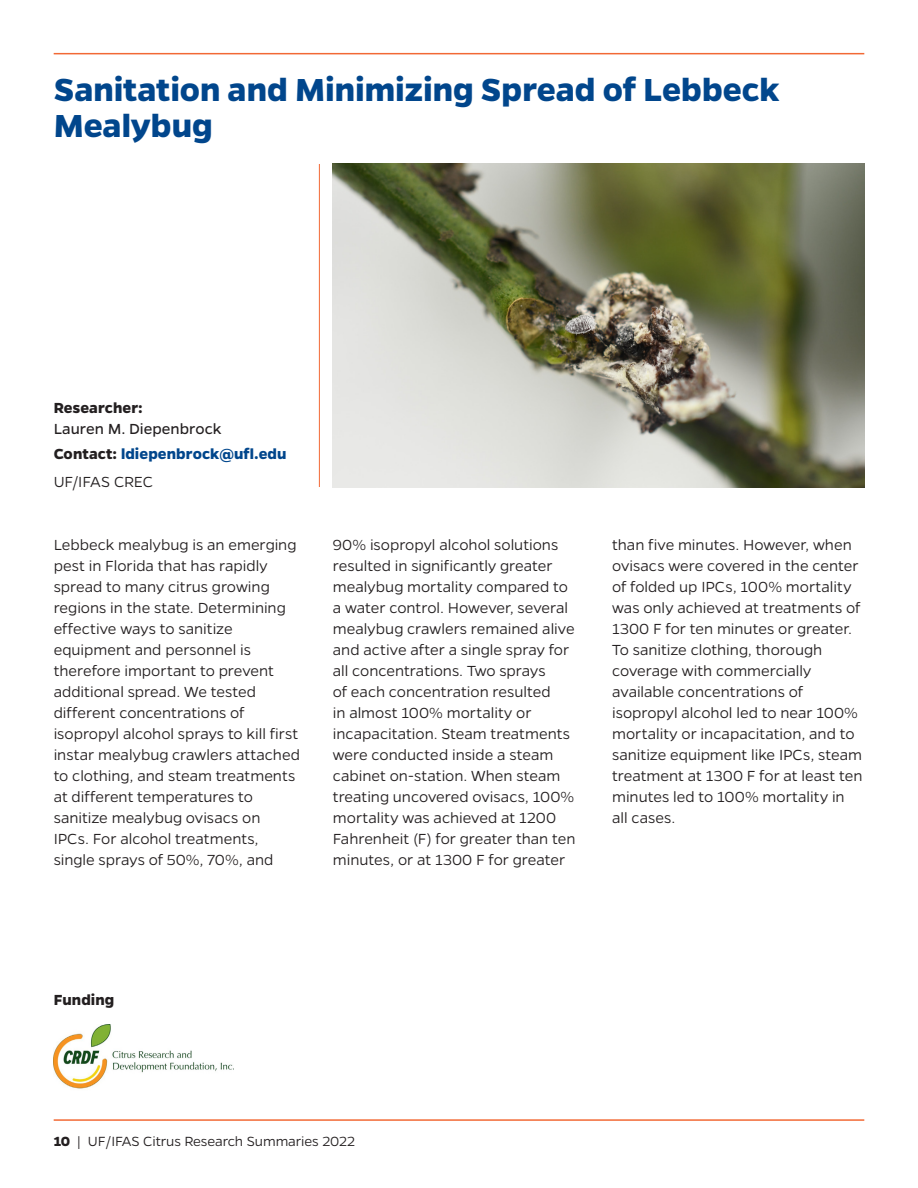
<style>
.page{position:relative;width:918px;height:1188px;background:#fff}
.page>*{position:absolute;margin:0;border:0;box-sizing:border-box;transform-origin:0 0}
.H1_-_Header{font:700 36px/36px "Gentona";color:#01468c}
.P_-_body_no_indent{font:300 16.5px/21px "Gentona";color:#231f20}
.P_-_body_author{font:16.5px/21px "Gentona";letter-spacing:.005em;color:#231f20}
.P_-_contact_name{font:700 16.5px "Gentona";letter-spacing:.005em;color:#01468c}
.P_-_body_affiliation{font:300 16.5px "Gentona";letter-spacing:-.01em;color:#231f20}
.P_-_body_author-2{font:700 16.5px "Gentona";letter-spacing:.005em;color:#231f20}
.t1{font:300 15px "Gentona";letter-spacing:-.005em;color:#231f20}
.s1{font-weight:700}
.s2{color:#231f20}
</style>
<div class="page">
<hr style="left:54px;top:53px;width:810px;height:1px;background:#f26935">
<hr style="left:54px;top:1119px;width:810px;height:1px;background:#f26935">
<hr style="left:319px;top:164px;width:1px;height:323px;background:#f26935">
<img style="left:333px;top:164px;width:531px;height:323px">
<img style="left:54px;top:1024px;width:179px;height:65px">
<h1 class="H1_-_Header" style="left:54px;top:71px;width:727px">Sanitation and Minimizing Spread of Lebbeck<br>Mealybug</h1>
<p class="P_-_body_author" style="left:54px;top:397px;width:169px"><span class="s1">Researcher:<br></span>Lauren M. Diepenbrock</p>
<p class="P_-_contact_name" style="left:54px;top:444px;width:234px"><span class="s2">Contact:</span> ldiepenbrock@ufl.edu</p>
<p class="P_-_body_affiliation" style="left:54px;top:472px;width:101px">UF/IFAS CREC</p>
<p class="P_-_body_no_indent" style="left:54px;top:534px;width:248px">Lebbeck mealybug is an emerging pest in Florida that has rapidly spread to many citrus growing regions in the state. Determining effective ways to sanitize equipment and personnel is therefore important to prevent additional spread. We tested different concentrations of isopropyl alcohol sprays to kill first instar mealybug crawlers attached to clothing, and steam treatments at different temperatures to sanitize mealybug ovisacs on<br>IPCs. For alcohol treatments, single sprays of 50%, 70%, and</p>
<p class="P_-_body_no_indent" style="left:333px;top:534px;width:244px">90% isopropyl alcohol solutions resulted in significantly greater mealybug mortality compared to a water control. However, several mealybug crawlers remained alive and active after a single spray for all concentrations. Two sprays<br>of each concentration resulted<br>in almost 100% mortality or incapacitation. Steam treatments were conducted inside a steam cabinet on-station. When steam treating uncovered ovisacs, 100% mortality was achieved at 1200<br>Fahrenheit (F) for greater than ten minutes, or at 1300 F for greater</p>
<p class="P_-_body_no_indent" style="left:612px;top:534px;width:252px">than five minutes. However, when ovisacs were covered in the center of folded up IPCs, 100% mortality was only achieved at treatments of<br>1300 F for ten minutes or greater.<br>To sanitize clothing, thorough coverage with commercially available concentrations of isopropyl alcohol led to near 100% mortality or incapacitation, and to sanitize equipment like IPCs, steam treatment at 1300 F for at least ten minutes led to 100% mortality in all cases.</p>
<p class="P_-_body_author-2" style="left:54px;top:990px;width:62px">Funding</p>
<p class="t1" style="left:54px;top:1132px;width:302px"><span class="s1">10</span> | UF/IFAS Citrus Research Summaries 2022</p>
</div>
